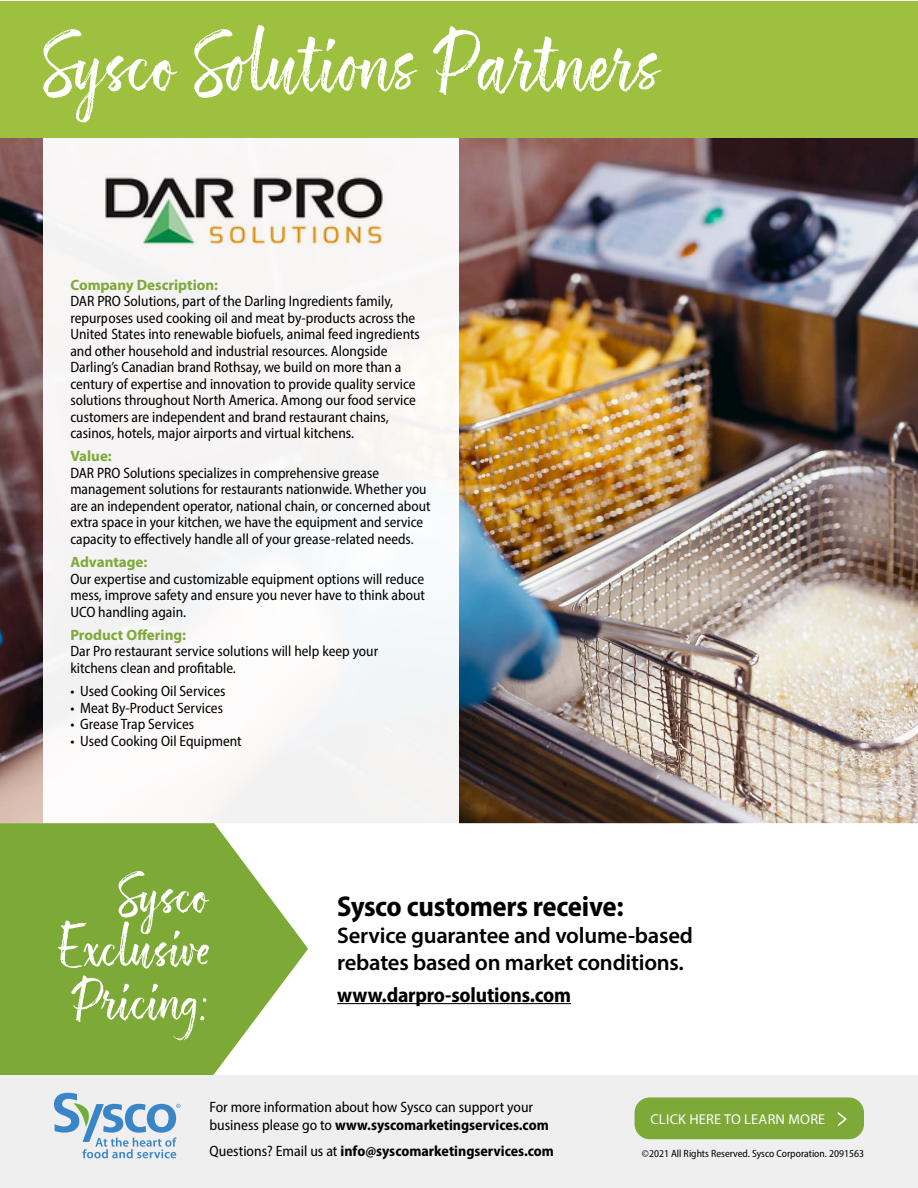
<style>
.page{position:relative;width:918px;height:1188px;background:#fff}
.page>*{position:absolute;margin:0;border:0;box-sizing:border-box;transform-origin:0 0}
.t1{font:76.5px "ATS Script";color:#fff}
.t2{font:51.9px/53.2px "ATS Script";color:#fff;text-align:justify}
.t3{font:700 semi-condensed 28.8px "Myriad Pro";letter-spacing:-.01em;color:#000}
.t4{font:600 22.65px/27px "Myriad Pro";letter-spacing:-.01em;color:#000}
.t5{font:700 semi-condensed 21px "Myriad Pro";letter-spacing:-.01em;color:#000}
.t6{font:semi-condensed 15px/16.5px "Myriad Pro";color:#000}
.t7{font:700 15px "Myriad Pro";color:#7da937}
.t8{font:700 semi-condensed 15px "Myriad Pro";color:#000}
.t9{font:14.25px "Myriad Pro";letter-spacing:.02em;color:#fff}
.t10{font:semi-condensed 10.5px "Myriad Pro";color:#000}
.s1{font-weight:700}
.s2{font-weight:400}
</style>
<div class="page">
<img style="left:0;top:138px;width:918px;height:685px">
<div style="left:43px;top:0;width:416px;height:856px;background:#f7f6f5"></div>
<div style="left:0;top:1px;width:918px;height:137px;background:#9dc03f"></div>
<svg style="left:0;top:823px;width:308px;height:252px;background:#90b655"></svg>
<hr style="left:337px;top:1003px;width:234px;height:1px;background:#000">
<div style="left:0;top:1075px;width:918px;height:113px;background:#efefef"></div>
<div style="left:635px;top:1097px;width:229px;height:42px;background:#7da937;border-radius:15px"></div>
<svg style="left:838px;top:1112px;width:9px;height:14px"></svg>
<svg style="left:54px;top:1093px;width:127px;height:65px"></svg>
<img style="left:105px;top:177px;width:278px;height:68px">
<h1 class="t1" style="left:43px;top:20px;width:621px">Sysco Solutions Partners</h1>
<p class="t7" style="left:70px;top:275px;width:149px">Company Description:</p>
<p class="t6" style="left:70px;top:293px;width:351px">DAR PRO Solutions, part of the Darling Ingredients family, repurposes used cooking oil and meat by-products across the United States into renewable biofuels, animal feed ingredients and other household and industrial resources. Alongside Darling’s Canadian brand Rothsay, we build on more than a century of expertise and innovation to provide quality service solutions throughout North America. Among our food service customers are independent and brand restaurant chains, casinos, hotels, major airports and virtual kitchens.</p>
<p class="t7" style="left:70px;top:446px;width:43px">Value:</p>
<p class="t6" style="left:70px;top:464px;width:362px">DAR PRO Solutions specializes in comprehensive grease management solutions for restaurants nationwide. Whether you are an independent operator, national chain, or concerned about extra space in your kitchen, we have the equipment and service capacity to effectively handle all of your grease-related needs.</p>
<p class="t7" style="left:70px;top:552px;width:79px">Advantage:</p>
<p class="t6" style="left:70px;top:570px;width:356px;text-align:justify">Our expertise and customizable equipment options will reduce mess, improve safety and ensure you never have to think about UCO handling again.</p>
<p class="t7" style="left:70px;top:625px;width:117px">Product Offering:</p>
<p class="t6" style="left:70px;top:643px;width:309px">Dar Pro restaurant service solutions will help keep your kitchens clean and profitable.</p>
<p class="t6" style="left:70px;top:683px;width:157px">• Used Cooking Oil Services</p>
<p class="t6" style="left:70px;top:699px;width:154px">• Meat By-Product Services</p>
<p class="t6" style="left:70px;top:716px;width:125px">• Grease Trap Services</p>
<p class="t6" style="left:70px;top:732px;width:173px">• Used Cooking Oil Equipment</p>
<h2 class="t2" style="left:58px;top:868px;width:153px;text-indent:60px">Sysco Exclusive Pricing:</h2>
<h3 class="t3" style="left:337px;top:887px;width:288px">Sysco customers receive:</h3>
<h3 class="t4" style="left:337px;top:921px;width:357px">Service guarantee and volume-based rebates based on market conditions.</h3>
<h3 class="t5" style="left:337px;top:981px;width:235px">www.darpro-solutions.com</h3>
<p class="t6" style="left:210px;top:1098px;width:341px;line-height:18px">For more information about how Sysco can support your business please go to <span class="s1">www.syscomarketingservices.com</span></p>
<p class="t8" style="left:210px;top:1142px;width:346px"><span class="s2">Questions? Email us at</span> info@syscomarketingservices.com</p>
<p class="t9" style="left:650px;top:1111px;width:176px">CLICK HERE TO LEARN MORE</p>
<p class="t10" style="left:642px;top:1147px;width:224px">©2021 All Rights Reserved. Sysco Corporation. 2091563</p>
</div>
